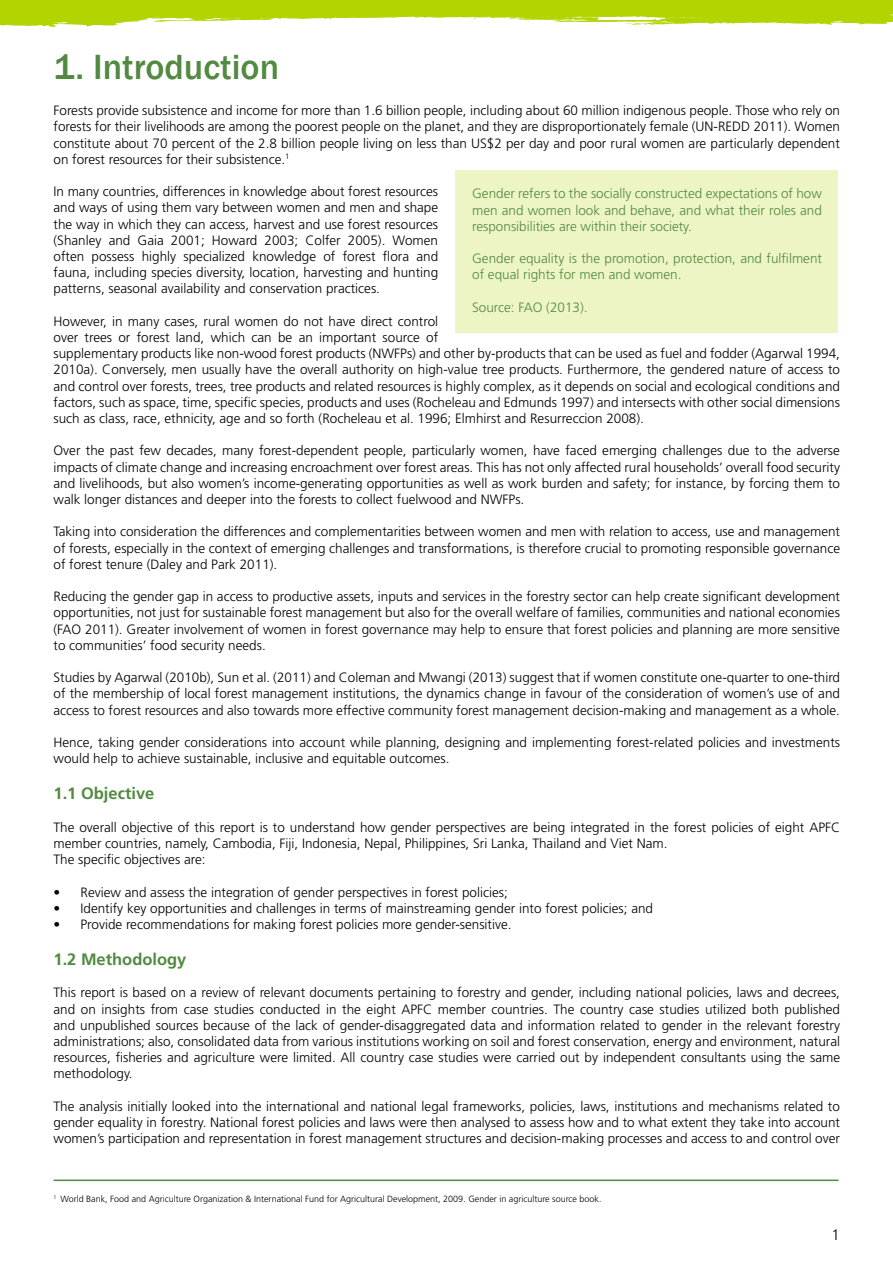
<style>
.page{position:relative;width:893px;height:1263px;background:#fff}
.page>*{position:absolute;margin:0;border:0;box-sizing:border-box;transform-origin:0 0}
.t1{font:500 36px "Franklin Gothic";color:#518a40}
.t2{font:700 16.5px "Frutiger";color:#518a40}
.t3{font:300 15px "Frutiger";color:#000}
.t4{font:300 13.5px/16.2px "Frutiger";color:#000;text-align:justify}
.t5{font:300 13.5px/16.2px "Frutiger";color:#518a40;text-align:justify}
.t6{font:300 9px "Frutiger";color:#000}
</style>
<div class="page">
<svg style="left:0;top:0;width:893px;height:27px"></svg>
<hr style="left:54px;top:1179px;width:784px;height:2px;background:#518a40">
<div style="left:455px;top:171px;width:383px;height:162px;background:#edf5c5"></div>
<h1 class="t1" style="left:54px;top:45px;width:227px">1. Introduction</h1>
<p class="t4" style="left:54px;top:102px;width:788px">Forests provide subsistence and income for more than 1.6 billion people, including about 60 million indigenous people. Those who rely on forests for their livelihoods are among the poorest people on the planet, and they are disproportionately female (UN-REDD 2011). Women constitute about 70 percent of the 2.8 billion people living on less than US$2 per day and poor rural women are particularly dependent on forest resources for their subsistence.<sup>1</sup></p>
<p class="t4" style="left:54px;top:183px;width:386px">In many countries, differences in knowledge about forest resources and ways of using them vary between women and men and shape the way in which they can access, harvest and use forest resources (Shanley and Gaia 2001; Howard 2003; Colfer 2005). Women often possess highly specialized knowledge of forest flora and fauna, including species diversity, location, harvesting and hunting patterns, seasonal availability and conservation practices.</p>
<p class="t4" style="left:54px;top:313px;width:788px;text-align:left">However, in many cases, rural women do not have direct control<br>over trees or forest land, which can be an important source of<br>supplementary products like non-wood forest products (NWFPs) and other by-products that can be used as fuel and fodder (Agarwal 1994, 2010a). Conversely, men usually have the overall authority on high-value tree products. Furthermore, the gendered nature of access to and control over forests, trees, tree products and related resources is highly complex, as it depends on social and ecological conditions and factors, such as space, time, specific species, products and uses (Rocheleau and Edmunds 1997) and intersects with other social dimensions such as class, race, ethnicity, age and so forth (Rocheleau et al. 1996; Elmhirst and Resurreccion 2008).</p>
<p class="t4" style="left:54px;top:443px;width:788px">Over the past few decades, many forest-dependent people, particularly women, have faced emerging challenges due to the adverse impacts of climate change and increasing encroachment over forest areas. This has not only affected rural households’ overall food security and livelihoods, but also women’s income-generating opportunities as well as work burden and safety; for instance, by forcing them to walk longer distances and deeper into the forests to collect fuelwood and NWFPs.</p>
<p class="t4" style="left:54px;top:524px;width:788px">Taking into consideration the differences and complementarities between women and men with relation to access, use and management of forests, especially in the context of emerging challenges and transformations, is therefore crucial to promoting responsible governance of forest tenure (Daley and Park 2011).</p>
<p class="t4" style="left:54px;top:588px;width:788px">Reducing the gender gap in access to productive assets, inputs and services in the forestry sector can help create significant development opportunities, not just for sustainable forest management but also for the overall welfare of families, communities and national economies (FAO 2011). Greater involvement of women in forest governance may help to ensure that forest policies and planning are more sensitive to communities’ food security needs.</p>
<p class="t4" style="left:54px;top:669px;width:788px">Studies by Agarwal (2010b), Sun et al. (2011) and Coleman and Mwangi (2013) suggest that if women constitute one-quarter to one-third of the membership of local forest management institutions, the dynamics change in favour of the consideration of women’s use of and access to forest resources and also towards more effective community forest management decision-making and management as a whole.</p>
<p class="t4" style="left:54px;top:734px;width:788px">Hence, taking gender considerations into account while planning, designing and implementing forest-related policies and investments would help to achieve sustainable, inclusive and equitable outcomes.</p>
<p class="t2" style="left:54px;top:784px;width:102px">1.1 Objective</p>
<p class="t4" style="left:54px;top:819px;width:788px;text-align:left">The overall objective of this report is to understand how gender perspectives are being integrated in the forest policies of eight APFC member countries, namely, Cambodia, Fiji, Indonesia, Nepal, Philippines, Sri Lanka, Thailand and Viet Nam.<br>The specific objectives are:</p>
<p class="t4" style="left:54px;top:884px;width:456px">• Review and assess the integration of gender perspectives in forest policies;</p>
<p class="t4" style="left:54px;top:900px;width:601px">• Identify key opportunities and challenges in terms of mainstreaming gender into forest policies; and</p>
<p class="t4" style="left:54px;top:916px;width:460px">• Provide recommendations for making forest policies more gender-sensitive.</p>
<p class="t2" style="left:54px;top:949px;width:134px">1.2 Methodology</p>
<p class="t4" style="left:54px;top:984px;width:788px">This report is based on a review of relevant documents pertaining to forestry and gender, including national policies, laws and decrees, and on insights from case studies conducted in the eight APFC member countries. The country case studies utilized both published and unpublished sources because of the lack of gender-disaggregated data and information related to gender in the relevant forestry administrations; also, consolidated data from various institutions working on soil and forest conservation, energy and environment, natural resources, fisheries and agriculture were limited. All country case studies were carried out by independent consultants using the same methodology.</p>
<p class="t4" style="left:54px;top:1098px;width:788px">The analysis initially looked into the international and national legal frameworks, policies, laws, institutions and mechanisms related to gender equality in forestry. National forest policies and laws were then analysed to assess how and to what extent they take into account women’s participation and representation in forest management structures and decision-making processes and access to and control over</p>
<p class="t5" style="left:472px;top:186px;width:351px">Gender refers to the socially constructed expectations of how men and women look and behave, and what their roles and responsibilities are within their society.</p>
<p class="t5" style="left:472px;top:250px;width:351px">Gender equality is the promotion, protection, and fulfilment of equal rights for men and women.</p>
<p class="t5" style="left:472px;top:299px;width:117px">Source: FAO (2013).</p>
<p class="t6" style="left:54px;top:1194px;width:549px"><sup>1</sup> World Bank, Food and Agriculture Organization &amp; International Fund for Agricultural Development, 2009. Gender in agriculture source book.</p>
<p class="t3" style="left:831px;top:1227px;width:10px">1</p>
</div>
